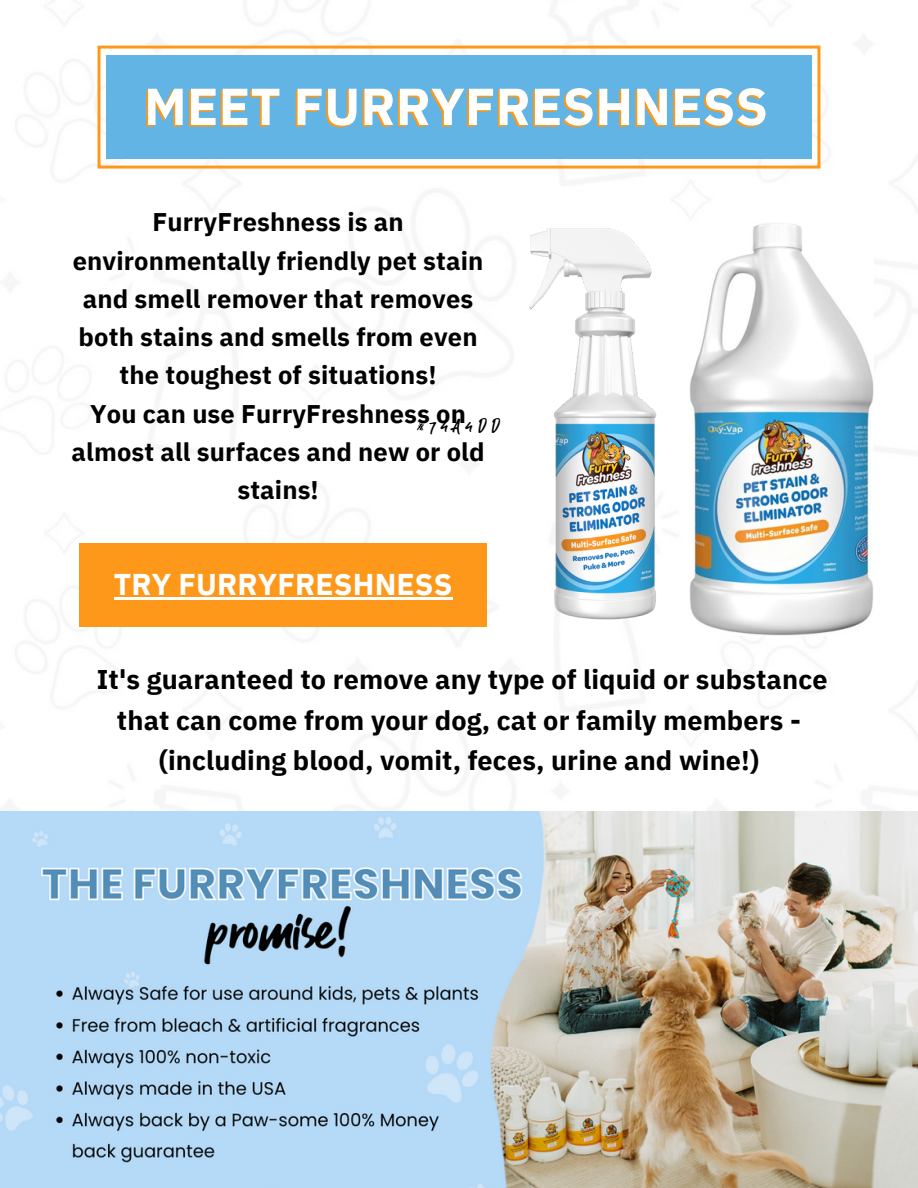
<style>
.page{position:relative;width:918px;height:1188px;background:#fff}
.page>*{position:absolute;margin:0;border:0;box-sizing:border-box;transform-origin:0 0}
.t1{font:700 51.9px "IBM Plex Sans";letter-spacing:.005em;color:#ff9815}
.t2{font:700 30px "IBM Plex Sans";letter-spacing:.005em;color:#fff}
.t3{font:700 27px/40.5px "IBM Plex Sans";letter-spacing:.005em;color:#000;text-align:center}
.t4{font:700 25.5px/38.2px "IBM Plex Sans";letter-spacing:.005em;color:#000;text-align:center}
.t5{font:18px "Guthen Bloots Personal Use";letter-spacing:.3em;color:#000}
</style>
<div class="page">
<svg style="left:98px;top:46px;width:722px;height:123px;fill:#62b4e5"></svg>
<img style="left:0;top:812px;width:918px;height:376px">
<div style="left:79px;top:543px;width:408px;height:84px;background:#fe981b"></div>
<hr style="left:114px;top:597px;width:339px;height:2px;background:#fff">
<img style="left:529px;top:228px;width:128px;height:392px">
<img style="left:689px;top:223px;width:185px;height:412px">
<p class="t1" style="left:142px;top:73px;width:625px">MEET FURRYFRESHNESS</p>
<p class="t4" style="left:73px;top:203px;width:412px">FurryFreshness is an environmentally friendly pet stain and smell remover that removes both stains and smells from even the toughest of situations!</p>
<p class="t4" style="left:72px;top:394px;width:415px">You can use FurryFreshness on almost all surfaces and new or old stains!</p>
<p class="t5" style="left:418px;top:415px;width:84px">#74A4DD</p>
<p class="t2" style="left:114px;top:564px;width:340px">TRY FURRYFRESHNESS</p>
<p class="t3" style="left:97px;top:659px;width:732px">It's guaranteed to remove any type of liquid or substance that can come from your dog, cat or family members - (including blood, vomit, feces, urine and wine!)</p>
</div>
